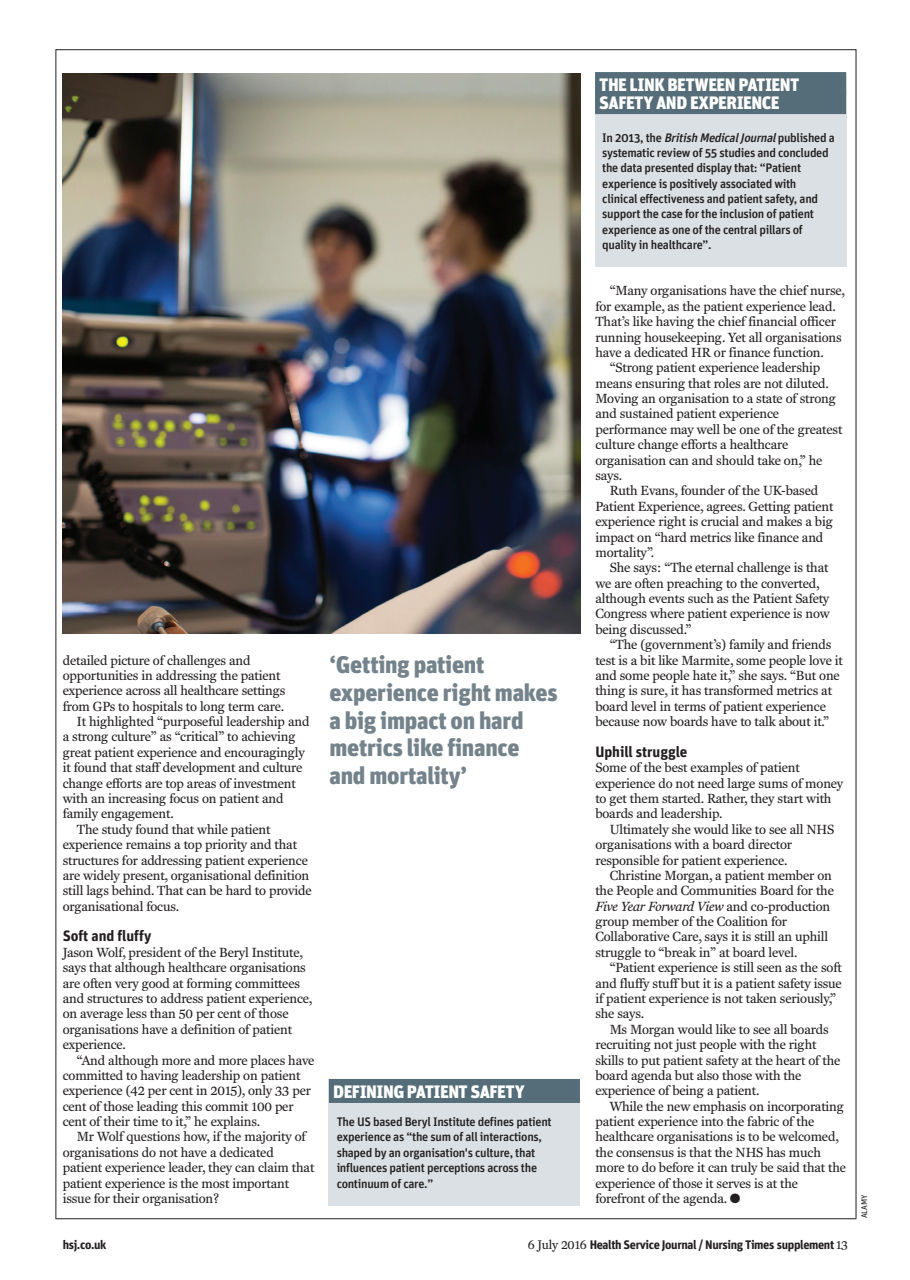
<style>
.page{position:relative;width:910px;height:1280px;background:#fff}
.page>*{position:absolute;margin:0;border:0;box-sizing:border-box;transform-origin:0 0}
.t1{font:900 24px/27.8px "Unit";letter-spacing:-.01em;color:#74838b}
.t2{font:900 18px/18px "Unit";letter-spacing:-.025em;color:#fff}
.t3{font:700 15px "Unit";letter-spacing:-.005em;color:#231f20}
.t4{font:13.5px "Fenway";letter-spacing:-.01em;color:#231f20}
.t5{font:italic 13.5px "Fenway";letter-spacing:-.01em;color:#231f20}
.t6{font:500 12.3px/15.3px "Unit";letter-spacing:-.025em;color:#231f20}
.t7{font:700 12.3px "Unit";letter-spacing:-.03em;color:#231f20}
.t8{font:8.25px "Unit";color:#231f20}
.s1{font-style:italic}
.s2{font-style:normal}
.s3{font-family:"Fenway";font-weight:400;font-size:12.75px}
</style>
<div class="page">
<hr style="left:56px;top:1218px;width:800px;height:1px;background:#231f20">
<img style="left:63px;top:73px;width:517px;height:560px">
<div style="left:329px;top:1079px;width:251px;height:126px;background:#dae0e3"></div>
<div style="left:329px;top:1078px;width:251px;height:24px;background:#556d78"></div>
<div style="left:595px;top:73px;width:251px;height:194px;background:#dae0e3"></div>
<div style="left:595px;top:72px;width:251px;height:24px;background:#556d78"></div>
<div style="left:595px;top:90px;width:251px;height:24px;background:#556d78"></div>
<p class="t4" style="left:63px;top:651px;width:189px">detailed picture of challenges and</p>
<p class="t4" style="left:63px;top:667px;width:219px">opportunities in addressing the patient</p>
<p class="t4" style="left:63px;top:682px;width:224px">experience across all healthcare settings</p>
<p class="t4" style="left:63px;top:698px;width:223px">from GPs to hospitals to long term care.</p>
<p class="t4" style="left:77px;top:713px;width:234px">It highlighted “purposeful leadership and</p>
<p class="t4" style="left:63px;top:728px;width:234px">a strong culture” as “critical” to achieving</p>
<p class="t4" style="left:63px;top:744px;width:243px">great patient experience and encouragingly</p>
<p class="t4" style="left:63px;top:759px;width:241px">it found that staff development and culture</p>
<p class="t4" style="left:63px;top:774px;width:235px">change efforts are top areas of investment</p>
<p class="t4" style="left:63px;top:790px;width:222px">with an increasing focus on patient and</p>
<p class="t4" style="left:63px;top:805px;width:112px">family engagement.</p>
<p class="t4" style="left:77px;top:821px;width:195px">The study found that while patient</p>
<p class="t4" style="left:63px;top:836px;width:236px">experience remains a top priority and that</p>
<p class="t4" style="left:63px;top:851px;width:246px">structures for addressing patient experience</p>
<p class="t4" style="left:63px;top:867px;width:248px">are widely present, organisational definition</p>
<p class="t4" style="left:63px;top:882px;width:250px">still lags behind. That can be hard to provide</p>
<p class="t4" style="left:63px;top:897px;width:118px">organisational focus.</p>
<p class="t3" style="left:63px;top:926px;width:90px">Soft and fluffy</p>
<p class="t4" style="left:63px;top:943px;width:241px">Jason Wolf, president of the Beryl Institute,</p>
<p class="t4" style="left:63px;top:959px;width:245px">says that although healthcare organisations</p>
<p class="t4" style="left:63px;top:974px;width:239px">are often very good at forming committees</p>
<p class="t4" style="left:63px;top:990px;width:251px">and structures to address patient experience,</p>
<p class="t4" style="left:63px;top:1005px;width:227px">on average less than 50 per cent of those</p>
<p class="t4" style="left:63px;top:1020px;width:231px">organisations have a definition of patient</p>
<p class="t4" style="left:63px;top:1036px;width:65px">experience.</p>
<p class="t4" style="left:77px;top:1051px;width:239px">“And although more and more places have</p>
<p class="t4" style="left:63px;top:1067px;width:239px">committed to having leadership on patient</p>
<p class="t4" style="left:63px;top:1082px;width:250px">experience (42 per cent in 2015), only 33 per</p>
<p class="t4" style="left:63px;top:1097px;width:232px">cent of those leading this commit 100 per</p>
<p class="t4" style="left:63px;top:1113px;width:199px">cent of their time to it,” he explains.</p>
<p class="t4" style="left:77px;top:1128px;width:230px">Mr Wolf questions how, if the majority of</p>
<p class="t4" style="left:63px;top:1143px;width:212px">organisations do not have a dedicated</p>
<p class="t4" style="left:63px;top:1159px;width:253px">patient experience leader, they can claim that</p>
<p class="t4" style="left:63px;top:1174px;width:228px">patient experience is the most important</p>
<p class="t4" style="left:63px;top:1190px;width:158px">issue for their organisation?</p>
<p class="t1" style="left:329px;top:650px;width:230px">‘Getting patient experience right makes a big impact on hard metrics like finance and mortality’</p>
<p class="t2" style="left:333px;top:1082px;width:193px">Defining patient safety</p>
<p class="t6" style="left:336px;top:1113px;width:216px">The US based Beryl Institute defines patient experience as “the sum of all interactions, shaped by an organisation's culture, that influences patient perceptions across the continuum of care.”</p>
<p class="t2" style="left:599px;top:75px;width:198px">The link between patient safety and experience</p>
<p class="t6" style="left:602px;top:129px;width:234px">I n 2 0 1 3 , t h e <span class="s1">BritishMedicalJournal</span>p u b li s h e d a systematic review of 55 studies and concluded the data presented display that: “Patient experience is positively associated with clinical effectiveness and patient safety, and support the case for the inclusion of patient experience as one of the central pillars of quality in healthcare”.</p>
<p class="t4" style="left:609px;top:282px;width:237px">“Many organisations have the chief nurse,</p>
<p class="t4" style="left:595px;top:298px;width:242px">for example, as the patient experience lead.</p>
<p class="t4" style="left:595px;top:313px;width:242px">That’s like having the chief financial officer</p>
<p class="t4" style="left:595px;top:329px;width:248px">running housekeeping. Yet all organisations</p>
<p class="t4" style="left:595px;top:344px;width:230px">have a dedicated HR or finance function.</p>
<p class="t4" style="left:609px;top:359px;width:212px">“Strong patient experience leadership</p>
<p class="t4" style="left:595px;top:375px;width:235px">means ensuring that roles are not diluted.</p>
<p class="t4" style="left:595px;top:390px;width:242px">Moving an organisation to a state of strong</p>
<p class="t4" style="left:595px;top:405px;width:185px">and sustained patient experience</p>
<p class="t4" style="left:595px;top:421px;width:248px">performance may well be one of the greatest</p>
<p class="t4" style="left:595px;top:436px;width:194px">culture change efforts a healthcare</p>
<p class="t4" style="left:595px;top:452px;width:228px">organisation can and should take on,” he</p>
<p class="t4" style="left:595px;top:467px;width:28px">says.</p>
<p class="t4" style="left:609px;top:482px;width:210px">Ruth Evans, founder of the UK-based</p>
<p class="t4" style="left:595px;top:498px;width:239px">Patient Experience, agrees. Getting patient</p>
<p class="t4" style="left:595px;top:513px;width:239px">experience right is crucial and makes a big</p>
<p class="t4" style="left:595px;top:528px;width:229px">impact on “hard metrics like finance and</p>
<p class="t4" style="left:595px;top:544px;width:60px">mortality”.</p>
<p class="t4" style="left:609px;top:559px;width:220px">She says: “The eternal challenge is that</p>
<p class="t4" style="left:595px;top:575px;width:225px">we are often preaching to the converted,</p>
<p class="t4" style="left:595px;top:590px;width:235px">although events such as the Patient Safety</p>
<p class="t4" style="left:595px;top:605px;width:236px">Congress where patient experience is now</p>
<p class="t4" style="left:595px;top:621px;width:97px">being discussed.”</p>
<p class="t4" style="left:609px;top:636px;width:223px">“The (government’s) family and friends</p>
<p class="t4" style="left:595px;top:651px;width:249px">test is a bit like Marmite, some people love it</p>
<p class="t4" style="left:595px;top:667px;width:246px">and some people hate it,” she says. “But one</p>
<p class="t4" style="left:595px;top:682px;width:238px">thing is sure, it has transformed metrics at</p>
<p class="t4" style="left:595px;top:698px;width:232px">board level in terms of patient experience</p>
<p class="t4" style="left:595px;top:713px;width:235px">because now boards have to talk about it.”</p>
<p class="t3" style="left:595px;top:742px;width:94px">Uphill struggle</p>
<p class="t4" style="left:595px;top:759px;width:206px">Some of the best examples of patient</p>
<p class="t4" style="left:595px;top:774px;width:249px">experience do not need large sums of money</p>
<p class="t4" style="left:595px;top:790px;width:237px">to get them started. Rather, they start with</p>
<p class="t4" style="left:595px;top:805px;width:128px">boards and leadership.</p>
<p class="t4" style="left:609px;top:821px;width:226px">Ultimately she would like to see all NHS</p>
<p class="t4" style="left:595px;top:836px;width:198px">organisations with a board director</p>
<p class="t4" style="left:595px;top:851px;width:193px">responsible for patient experience.</p>
<p class="t4" style="left:609px;top:867px;width:224px">Christine Morgan, a patient member on</p>
<p class="t4" style="left:595px;top:882px;width:240px">the People and Communities Board for the</p>
<p class="t5" style="left:595px;top:898px;width:236px">Five Year Forward View <span class="s2">and co-production</span></p>
<p class="t4" style="left:595px;top:913px;width:193px">group member of the Coalition for</p>
<p class="t4" style="left:595px;top:928px;width:234px">Collaborative Care, says it is still an uphill</p>
<p class="t4" style="left:595px;top:944px;width:203px">struggle to “break in” at board level.</p>
<p class="t4" style="left:609px;top:959px;width:234px">“Patient experience is still seen as the soft</p>
<p class="t4" style="left:595px;top:974px;width:248px">and fluffy stuff but it is a patient safety issue</p>
<p class="t4" style="left:595px;top:990px;width:242px">if patient experience is not taken seriously,”</p>
<p class="t4" style="left:595px;top:1005px;width:50px">she says.</p>
<p class="t4" style="left:609px;top:1020px;width:220px">Ms Morgan would like to see all boards</p>
<p class="t4" style="left:595px;top:1036px;width:222px">recruiting not just people with the right</p>
<p class="t4" style="left:595px;top:1051px;width:246px">skills to put patient safety at the heart of the</p>
<p class="t4" style="left:595px;top:1067px;width:207px">board agenda but also those with the</p>
<p class="t4" style="left:595px;top:1082px;width:165px">experience of being a patient.</p>
<p class="t4" style="left:609px;top:1097px;width:236px">While the new emphasis on incorporating</p>
<p class="t4" style="left:595px;top:1113px;width:220px">patient experience into the fabric of the</p>
<p class="t4" style="left:595px;top:1128px;width:244px">healthcare organisations is to be welcomed,</p>
<p class="t4" style="left:595px;top:1143px;width:227px">the consensus is that the NHS has much</p>
<p class="t4" style="left:595px;top:1159px;width:252px">more to do before it can truly be said that the</p>
<p class="t4" style="left:595px;top:1174px;width:204px">experience of those it serves is at the</p>
<p class="t4" style="left:595px;top:1190px;width:147px">forefront of the agenda. ●</p>
<p class="t7" style="left:63px;top:1237px;width:45px">hsj.co.uk</p>
<p class="t7" style="left:527px;top:1237px;width:322px"><span class="s3">6 July 2016</span> Health Service Journal / Nursing Times supplement <span class="s3">13</span></p>
<p class="t8" style="left:859px;top:1218px;width:26px;rotate:-90deg">alamy</p>
</div>
